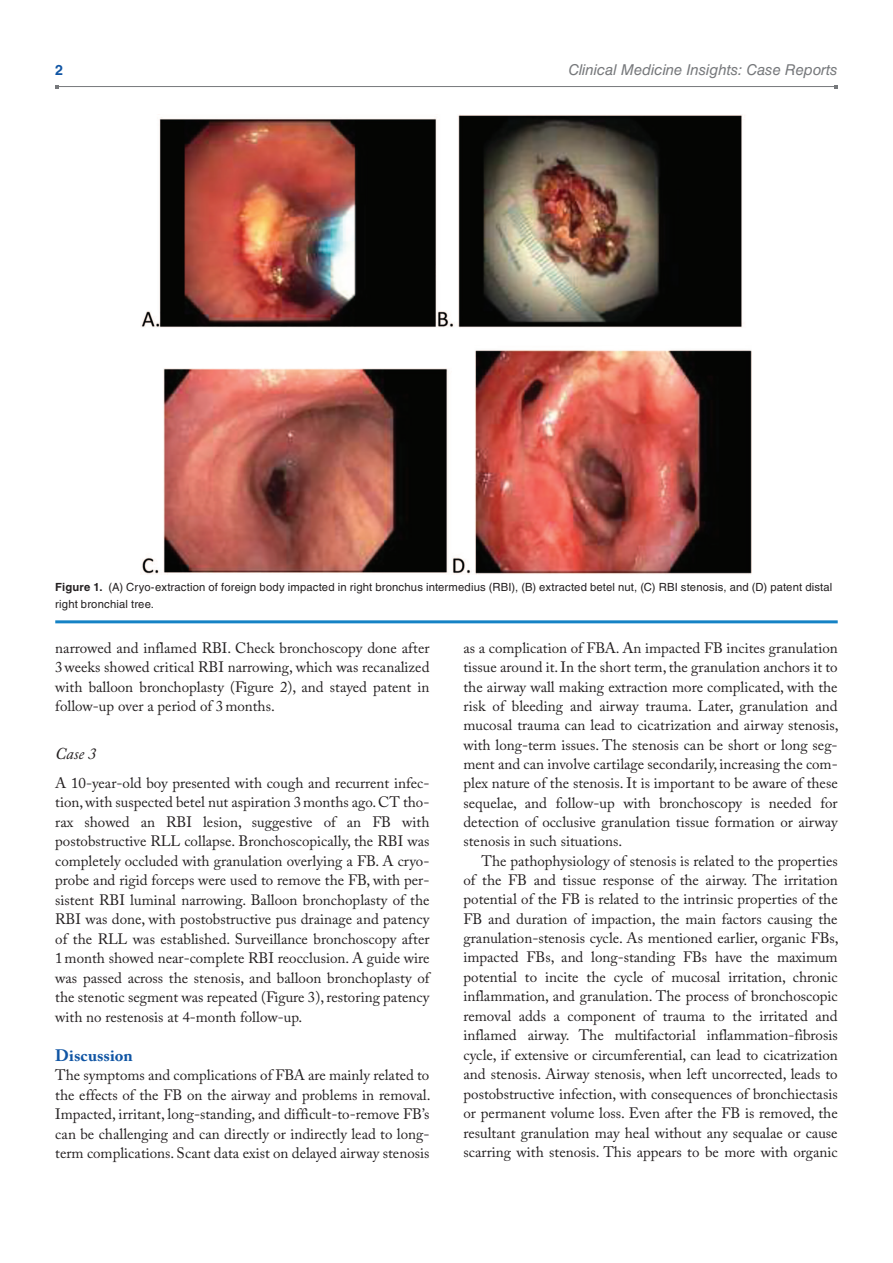
<style>
.page{position:relative;width:893px;height:1263px;background:#fff}
.page>*{position:absolute;margin:0;border:0;box-sizing:border-box;transform-origin:0 0}
.t1{font:700 16.5px "Adobe Caslon Pro";letter-spacing:.005em;color:#1055a4}
.t2{font:italic 16.5px "Adobe Caslon Pro";color:#231f20}
.t3{font:15px/19.5px "Adobe Caslon Pro";color:#231f20;text-align:justify}
.t4{font:italic 15px "Helvetica LT Std";letter-spacing:-.005em;color:#76787b}
.t5{font:700 14.25px "Helvetica LT Std";color:#1055a4}
.t6{font:11.25px/16.5px "Helvetica LT Std";letter-spacing:.015em;color:#231f20}
.s1{font-weight:700}
</style>
<div class="page">
<hr style="left:57px;top:86px;width:779px;height:1px;background:#76787b">
<hr style="left:55px;top:620px;width:783px;height:3px;background:#1582c5">
<img style="left:140px;top:115px;width:612px;height:460px">
<p class="t5" style="left:55px;top:61px;width:9px">2</p>
<p class="t4" style="left:568px;top:61px;width:271px">Clinical Medicine Insights: Case Reports</p>
<p class="t6" style="left:55px;top:579px;width:779px"><span class="s1">Figure 1.</span> (A) Cryo-extraction of foreign body impacted in right bronchus intermedius (RBI), (B) extracted betel nut, (C) RBI stenosis, and (D) patent distal right bronchial tree.</p>
<p class="t3" style="left:55px;top:638px;width:376px">narrowed and inflamed RBI. Check bronchoscopy done after 3weeks showed critical RBI narrowing, which was recanalized with balloon bronchoplasty (Figure 2), and stayed patent in follow-up over a period of 3months.</p>
<p class="t2" style="left:55px;top:744px;width:43px">Case 3</p>
<p class="t3" style="left:55px;top:773px;width:376px">A 10-year-old boy presented with cough and recurrent infec&shy;tion, with suspected betel nut aspiration 3months ago. CT tho&shy;rax showed an RBI lesion, suggestive of an FB with postobstructive RLL collapse. Bronchoscopically, the RBI was completely occluded with granulation overlying a FB. A cryo&shy;probe and rigid forceps were used to remove the FB, with per&shy;sistent RBI luminal narrowing. Balloon bronchoplasty of the RBI was done, with postobstructive pus drainage and patency of the RLL was established. Surveillance bronchoscopy after 1month showed near-complete RBI reocclusion. A guide wire was passed across the stenosis, and balloon bronchoplasty of the stenotic segment was repeated (Figure 3), restoring patency with no restenosis at 4-month follow-up.</p>
<p class="t1" style="left:55px;top:1045px;width:79px">Discussion</p>
<p class="t3" style="left:55px;top:1065px;width:377px">The symptoms and complications of FBA are mainly related to the effects of the FB on the airway and problems in removal.<br>Impacted, irritant, long-standing, and difficult-to-remove FB’s can be challenging and can directly or indirectly lead to long&shy;term complications. Scant data exist on delayed airway stenosis</p>
<p class="t3" style="left:463px;top:638px;width:377px">as a complication of FBA. An impacted FB incites granulation tissue around it. In the short term, the granulation anchors it to the airway wall making extraction more complicated, with the risk of bleeding and airway trauma. Later, granulation and mucosal trauma can lead to cicatrization and airway stenosis, with long-term issues. The stenosis can be short or long seg&shy;ment and can involve cartilage secondarily, increasing the com&shy;plex nature of the stenosis. It is important to be aware of these sequelae, and follow-up with bronchoscopy is needed for detection of occlusive granulation tissue formation or airway stenosis in such situations.</p>
<p class="t3" style="left:463px;top:851px;width:377px;text-indent:18px">The pathophysiology of stenosis is related to the properties of the FB and tissue response of the airway. The irritation potential of the FB is related to the intrinsic properties of the FB and duration of impaction, the main factors causing the granulation-stenosis cycle. As mentioned earlier, organic FBs, impacted FBs, and long-standing FBs have the maximum potential to incite the cycle of mucosal irritation, chronic inflammation, and granulation. The process of bronchoscopic removal adds a component of trauma to the irritated and inflamed airway. The multifactorial inflammation-fibrosis cycle, if extensive or circumferential, can lead to cicatrization and stenosis. Airway stenosis, when left uncorrected, leads to postobstructive infection, with consequences of bronchiectasis or permanent volume loss. Even after the FB is removed, the resultant granulation may heal without any sequalae or cause scarring with stenosis. This appears to be more with organic</p>
</div>
